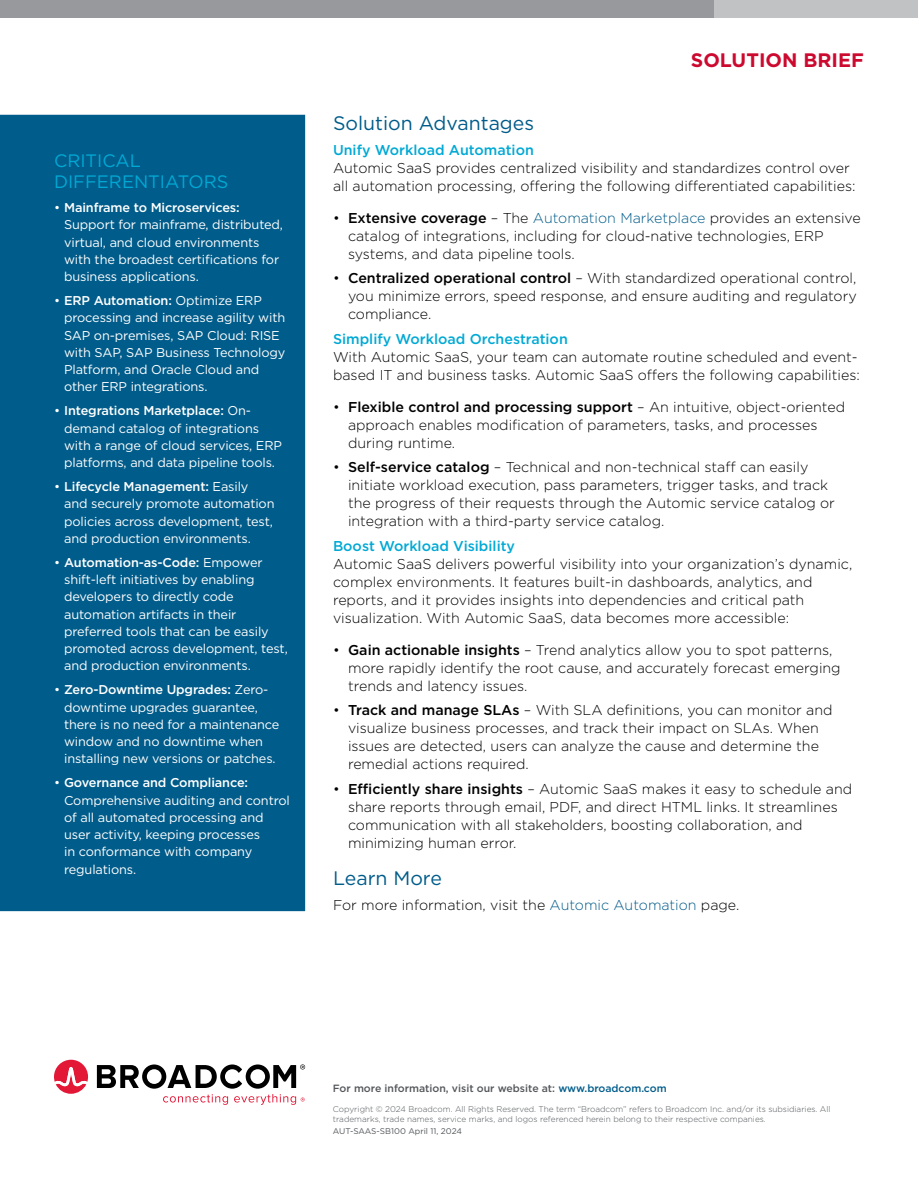
<style>
.page{position:relative;width:918px;height:1188px;background:#fff}
.page>*{position:absolute;margin:0;border:0;box-sizing:border-box;transform-origin:0 0}
.Body_Head{font:19.5px "Gotham";color:#005c8a}
.t1{font:700 19.5px "Gotham";color:#cc092f}
.Side_Bar_Head{font:18px/21.6px "Gotham";color:#00a9d5}
.Body_Text{font:300 14.25px/18px "Gotham";color:#000}
.Body_Subhead_Medium{font:500 14.25px "Gotham";color:#00a9d5}
.t2{font:12.75px/17.2px "Gotham";letter-spacing:-.01em;color:#fff}
.t3{font:500 10.5px "Gotham";color:#53565a}
.t4{font:300 8.25px/10.5px "Gotham";color:#53565a}
.t5{font:8.25px "Gotham";color:#53565a}
.s1{font-weight:500}
.s2{color:#005c8a}
</style>
<div class="page">
<div style="left:0;top:0;width:715px;height:18px;background:#97999c"></div>
<div style="left:715px;top:0;width:203px;height:18px;background:#c0c2c4"></div>
<div style="left:0;top:115px;width:305px;height:796px;background:#005c8a"></div>
<svg style="left:97px;top:1064px;width:208px;height:41px"></svg>
<svg style="left:54px;top:1060px;width:34px;height:34px"></svg>
<p class="Side_Bar_Head" style="left:54px;top:149px;width:176px">CRITICAL<br>DIFFERENTIATORS</p>
<p class="t2" style="left:64px;top:199px;width:220px;text-indent:-10px">• <span class="s1">Mainframe to Microservices:<br></span>Support for mainframe, distributed, virtual, and cloud environments with the broadest certifications for business applications.</p>
<p class="t2" style="left:64px;top:292px;width:223px;text-indent:-10px">• <span class="s1">ERP Automation:</span> Optimize ERP processing and increase agility with<br>SAP on-premises, SAP Cloud: RISE with SAP, SAP Business Technology<br>Platform, and Oracle Cloud and other ERP integrations.</p>
<p class="t2" style="left:64px;top:402px;width:219px;text-indent:-10px">• <span class="s1">Integrations Marketplace:</span> On&shy;demand catalog of integrations with a range of cloud services, ERP platforms, and data pipeline tools.</p>
<p class="t2" style="left:64px;top:478px;width:212px;text-indent:-10px">• <span class="s1">Lifecycle Management:</span> Easily and securely promote automation policies across development, test, and production environments.</p>
<p class="t2" style="left:64px;top:554px;width:225px;text-indent:-10px">• <span class="s1">Automation-as-Code:</span> Empower shift-left initiatives by enabling developers to directly code automation artifacts in their preferred tools that can be easily promoted across development, test, and production environments.</p>
<p class="t2" style="left:64px;top:681px;width:217px;text-indent:-10px">• <span class="s1">Zero-Downtime Upgrades:</span> Zero&shy;downtime upgrades guarantee, there is no need for a maintenance window and no downtime when installing new versions or patches.</p>
<p class="t2" style="left:64px;top:774px;width:227px;text-indent:-10px">• <span class="s1">Governance and Compliance:<br></span>Comprehensive auditing and control of all automated processing and user activity, keeping processes<br>in conformance with company regulations.</p>
<h1 class="t1" style="left:691px;top:48px;width:175px">SOLUTION BRIEF</h1>
<p class="Body_Head" style="left:333px;top:111px;width:203px">Solution Advantages</p>
<p class="Body_Subhead_Medium" style="left:333px;top:141px;width:202px">Unify Workload Automation</p>
<p class="Body_Text" style="left:333px;top:159px;width:524px">Automic SaaS provides centralized visibility and standardizes control over all automation processing, offering the following differentiated capabilities:</p>
<p class="Body_Text" style="left:348px;top:208px;width:514px;text-indent:-15px">• <span class="s1">Extensive coverage</span> – The <span class="s2">Automation Marketplace</span> provides an extensive catalog of integrations, including for cloud-native technologies, ERP systems, and data pipeline tools.</p>
<p class="Body_Text" style="left:348px;top:269px;width:510px;text-align:justify;text-indent:-15px">• <span class="s1">Centralized operational control</span> – With standardized operational control, you minimize errors, speed response, and ensure auditing and regulatory compliance.</p>
<p class="Body_Subhead_Medium" style="left:333px;top:330px;width:236px">Simplify Workload Orchestration</p>
<p class="Body_Text" style="left:333px;top:348px;width:528px">With Automic SaaS, your team can automate routine scheduled and event&shy;based IT and business tasks. Automic SaaS offers the following capabilities:</p>
<p class="Body_Text" style="left:348px;top:397px;width:499px;text-indent:-15px">• <span class="s1">Flexible control and processing support</span> – An intuitive, object-oriented approach enables modification of parameters, tasks, and processes during runtime.</p>
<p class="Body_Text" style="left:348px;top:458px;width:488px;text-indent:-15px">• <span class="s1">Self-service catalog</span> – Technical and non-technical staff can easily initiate workload execution, pass parameters, trigger tasks, and track the progress of their requests through the Automic service catalog or integration with a third-party service catalog.</p>
<p class="Body_Subhead_Medium" style="left:333px;top:537px;width:184px">Boost Workload Visibility</p>
<p class="Body_Text" style="left:333px;top:555px;width:521px">Automic SaaS delivers powerful visibility into your organization’s dynamic, complex environments. It features built-in dashboards, analytics, and reports, and it provides insights into dependencies and critical path visualization. With Automic SaaS, data becomes more accessible:</p>
<p class="Body_Text" style="left:348px;top:640px;width:494px;text-indent:-15px">• <span class="s1">Gain actionable insights</span> – Trend analytics allow you to spot patterns, more rapidly identify the root cause, and accurately forecast emerging trends and latency issues.</p>
<p class="Body_Text" style="left:348px;top:701px;width:486px;text-indent:-15px">• <span class="s1">Track and manage SLAs</span> – With SLA definitions, you can monitor and visualize business processes, and track their impact on SLAs. When issues are detected, users can analyze the cause and determine the remedial actions required.</p>
<p class="Body_Text" style="left:348px;top:780px;width:506px;text-indent:-15px">• <span class="s1">Efficiently share insights</span> – Automic SaaS makes it easy to schedule and share reports through email, PDF, and direct HTML links. It streamlines communication with all stakeholders, boosting collaboration, and minimizing human error.</p>
<p class="Body_Head" style="left:333px;top:866px;width:111px">Learn More</p>
<p class="Body_Text" style="left:333px;top:895px;width:408px">For more information, visit the <span class="s2">Automic Automation</span> page.</p>
<p class="t3" style="left:333px;top:1082px;width:335px">For more information, visit our website at: <span class="s2">www.broadcom.com</span></p>
<p class="t4" style="left:333px;top:1103px;width:499px">Copyright © 2024 Broadcom. All Rights Reserved. The term “Broadcom” refers to Broadcom Inc. and/or its subsidiaries. All trademarks, trade names, service marks, and logos referenced herein belong to their respective companies.</p>
<p class="t5" style="left:333px;top:1126px;width:131px">AUT-SAAS-SB100 April 11, 2024</p>
</div>
